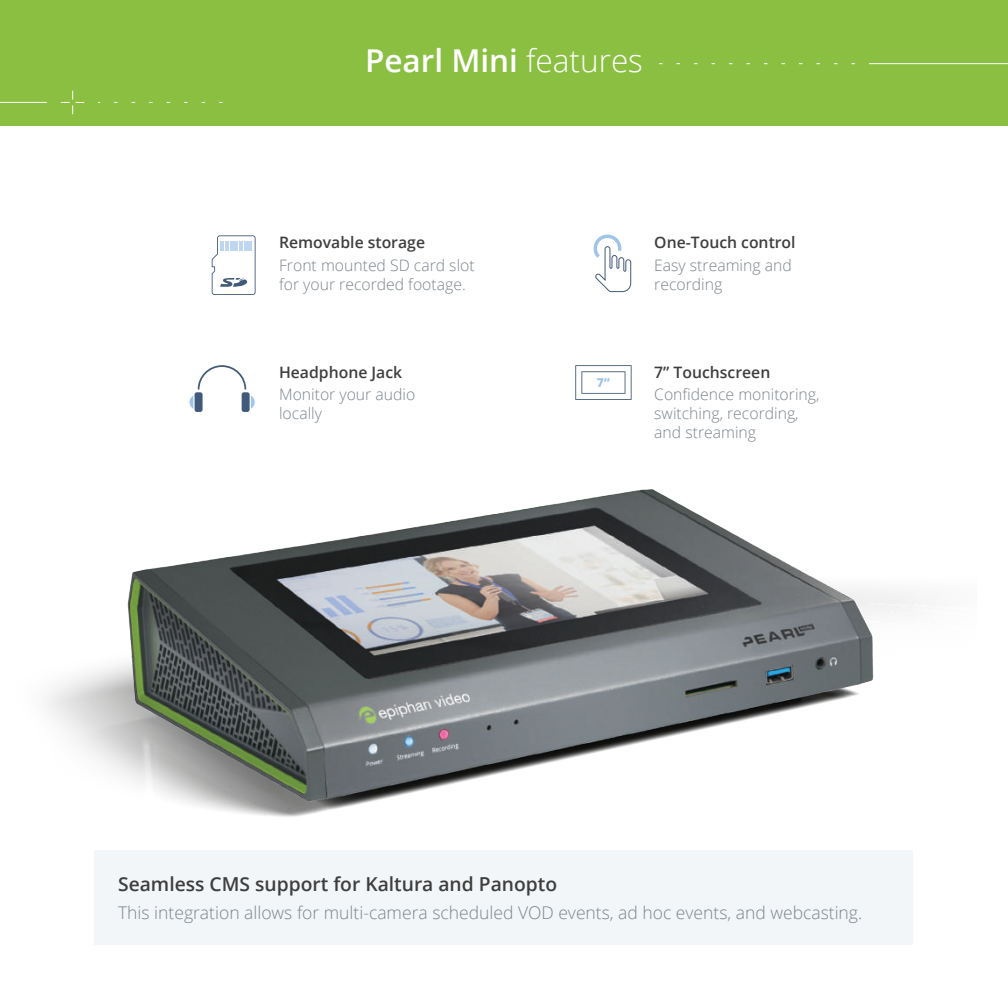
<style>
.page{position:relative;width:1008px;height:1008px;background:#fff}
.page>*{position:absolute;margin:0;border:0;box-sizing:border-box;transform-origin:0 0}
.t1{font:600 31.5px "Open Sans";color:#fff}
.t2{font:600 19.25px "Open Sans";color:#3e3e3f}
.t3{font:300 17.5px "Open Sans";color:#7a848c}
.t4{font:300 15.75px/18.9px "Open Sans";color:#7a848c}
.t5{font:600 15.75px "Open Sans";color:#3e3e3f}
.s1{font-weight:300}
</style>
<div class="page">
<img style="left:46px;top:489px;width:888px;height:328px">
<div style="left:0;top:0;width:1008px;height:126px;background:#8abf42"></div>
<div style="left:195px;top:392px;width:8px;height:20px;background:#415a79;border-radius:2px"></div>
<div style="left:242px;top:392px;width:8px;height:20px;background:#415a79;border-radius:2px"></div>
<svg style="left:190px;top:365px;width:65px;height:44px"></svg>
<svg style="left:593px;top:234px;width:39px;height:59px"></svg>
<svg style="left:575px;top:365px;width:57px;height:35px"></svg>
<svg style="left:212px;top:235px;width:44px;height:60px"></svg>
<hr style="left:869px;top:63px;width:139px;height:1px;background:#fff">
<svg style="left:659px;top:63px;width:196px;height:1px"></svg>
<svg style="left:61px;top:91px;width:23px;height:23px"></svg>
<hr style="left:0;top:102px;width:47px;height:1px;background:#fff">
<svg style="left:98px;top:102px;width:125px;height:1px"></svg>
<div style="left:94px;top:850px;width:820px;height:95px;background:#f3f6f8"></div>
<h1 class="t1" style="left:365px;top:39px;width:279px">Pearl Mini <span class="s1">features</span></h1>
<p class="t5" style="left:279px;top:232px;width:147px">Removable storage</p>
<p class="t4" style="left:279px;top:255px;width:197px">Front mounted SD card slot for your recorded footage.</p>
<p class="t5" style="left:279px;top:362px;width:125px">Headphone Jack</p>
<p class="t4" style="left:279px;top:385px;width:138px">Monitor your audio locally</p>
<p class="t5" style="left:654px;top:232px;width:143px">One-Touch control</p>
<p class="t4" style="left:654px;top:255px;width:139px">Easy streaming and recording</p>
<p class="t5" style="left:654px;top:362px;width:118px">7” Touchscreen</p>
<p class="t4" style="left:654px;top:385px;width:167px">Confidence monitoring, switching, recording, and streaming</p>
<p class="t2" style="left:118px;top:871px;width:441px">Seamless CMS support for Kaltura and Panopto</p>
<p class="t3" style="left:118px;top:901px;width:746px">This integration allows for multi-camera scheduled VOD events, ad hoc events, and webcasting.</p>
</div>
